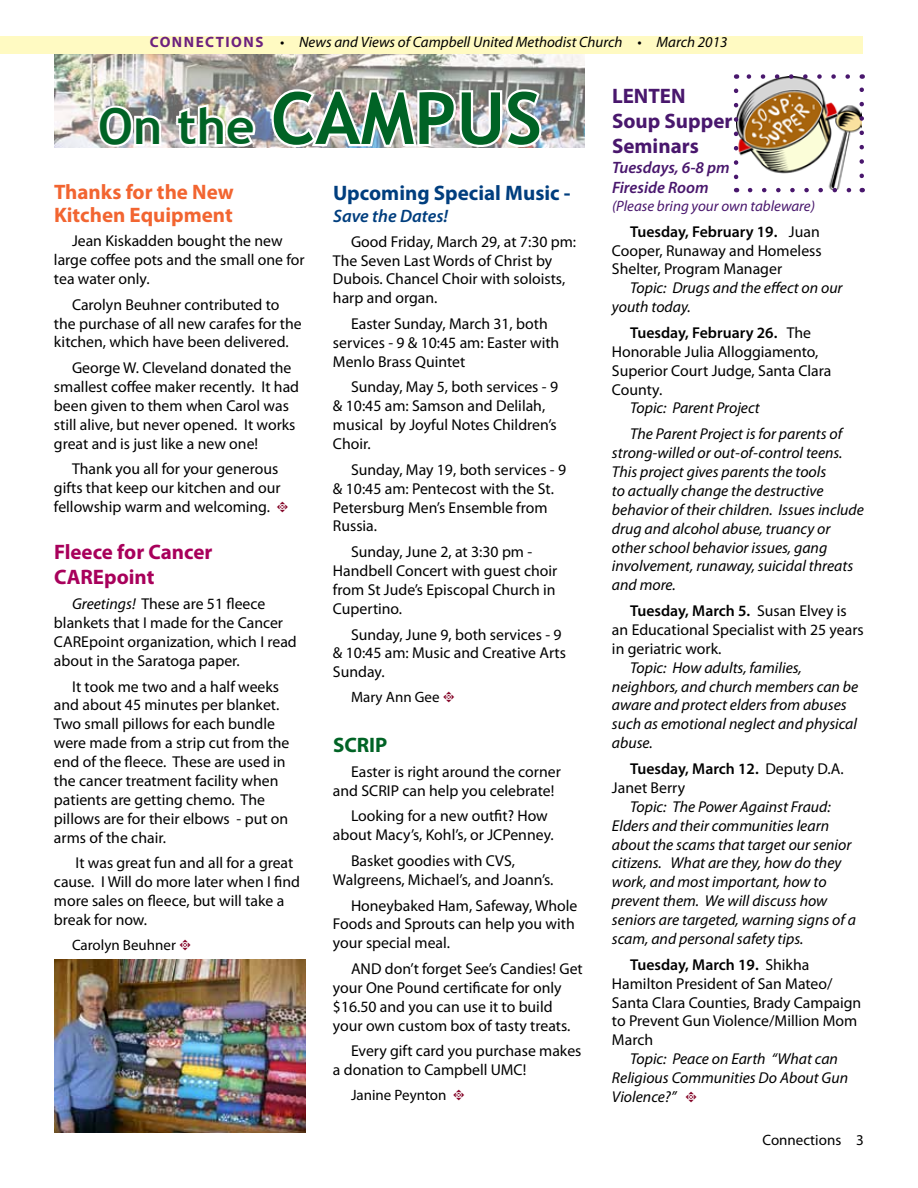
<style>
.page{position:relative;width:918px;height:1188px;background:#fff}
.page>*{position:absolute;margin:0;border:0;box-sizing:border-box;transform-origin:0 0}
.t1{font:700 72px "Trebuchet MS";color:#006325}
.t2{font:700 21px/22.5px "Myriad Pro";color:#f26531}
.t3{font:700 21px/25.2px "Myriad Pro";color:#a8005b}
.t4{font:700 21px/25.2px "Myriad Pro";color:#49176d}
.t5{font:700 21px "Myriad Pro";color:#003e7e}
.t6{font:700 21px "Myriad Pro";color:#006325}
.t7{font:italic 600 18px "Myriad Pro";color:#003e7e}
.t8{font:italic 600 16.5px/19.8px "Myriad Pro";color:#49176d}
.t9{font:15.75px/18.9px "Myriad Pro";color:#000}
.t10{font:italic 15.75px/18.9px "Myriad Pro";color:#000}
.t11{font:italic 15px "Myriad Pro";color:#000}
.t12{font:15px "Myriad Pro";color:#000}
.t13{font:italic 15px "Myriad Pro";color:#49176d}
.s1{font-weight:700;font-style:normal;color:#6c217f}
.s2{font-size:49.5px}
.s3{font-family:"Type Embellishments One Let Plain";font-size:15px;color:#820024}
.s4{font-style:italic}
.s5{font-family:"Type Embellishments One Let Plain";color:#820024}
.s6{font-weight:600}
.s7{font-family:"Type Embellishments One Let Plain";font-style:normal;font-size:15px;color:#820024}
</style>
<div class="page">
<div style="left:0;top:36px;width:863px;height:18px;background:#fffac2"></div>
<img style="left:54px;top:54px;width:531px;height:93px">
<svg style="left:95px;top:103px;width:69px;height:45px"></svg>
<img style="left:174px;top:101px;width:84px;height:47px">
<img style="left:269px;top:87px;width:275px;height:61px">
<img style="left:54px;top:960px;width:252px;height:173px">
<img style="left:736px;top:77px;width:126px;height:113px">
<svg style="left:750px;top:188px;width:105px;height:4px"></svg>
<svg style="left:743px;top:74px;width:105px;height:5px"></svg>
<svg style="left:734px;top:91px;width:4px;height:101px"></svg>
<svg style="left:860px;top:74px;width:4px;height:102px"></svg>
<p class="t11" style="left:150px;top:33px;width:579px"><span class="s1">CONNECTIONS</span> • News and Views of Campbell United Methodist Church • March 2013</p>
<h1 class="t1" style="left:98px;top:73px;width:445px"><span class="s2">On the</span> CAMPUS</h1>
<h2 class="t2" style="left:54px;top:180px;width:181px">Thanks for the New<br>Kitchen Equipment</h2>
<p class="t9" style="left:54px;top:231px;width:252px;text-indent:18px">Jean Kiskadden bought the new large coffee pots and the small one for tea water only.</p>
<p class="t9" style="left:54px;top:295px;width:249px;text-indent:18px">Carolyn Beuhner contributed to the purchase of all new carafes for the kitchen, which have been delivered.</p>
<p class="t9" style="left:54px;top:358px;width:247px;text-indent:18px">George W. Cleveland donated the smallest coffee maker recently. It had been given to them when Carol was still alive, but never opened. It works great and is just like a new one!</p>
<p class="t9" style="left:54px;top:459px;width:236px;text-align:center">Thank you all for your generous gifts that keep our kitchen and our fellowship warm and welcoming. <span class="s3">t</span></p>
<h2 class="t3" style="left:54px;top:539px;width:160px">Fleece for Cancer<br>CAREpoint</h2>
<p class="t9" style="left:54px;top:594px;width:244px;text-indent:18px"><span class="s4">Greetings!</span> These are 51 fleece blankets that I made for the Cancer<br>CAREpoint organization, which I read about in the Saratoga paper.</p>
<p class="t9" style="left:54px;top:677px;width:237px;text-indent:18px">It took me two and a half weeks and about 45 minutes per blanket.<br>Two small pillows for each bundle were made from a strip cut from the end of the fleece. These are used in the cancer treatment facility when patients are getting chemo. The pillows are for their elbows - put on arms of the chair.</p>
<p class="t9" style="left:54px;top:853px;width:248px;text-indent:21px">It was great fun and all for a great cause. I Will do more later when I find more sales on fleece, but will take a break for now.</p>
<p class="t12" style="left:72px;top:936px;width:121px">Carolyn Beuhner <span class="s5">t</span></p>
<h2 class="t5" style="left:333px;top:179px;width:239px">Upcoming Special Music -</h2>
<p class="t7" style="left:333px;top:204px;width:117px">Save the Dates!</p>
<p class="t9" style="left:333px;top:232px;width:245px;text-indent:18px">Good Friday, March 29, at 7:30 pm:<br>The Seven Last Words of Christ by<br>Dubois. Chancel Choir with soloists, harp and organ.</p>
<p class="t9" style="left:333px;top:314px;width:228px;text-indent:18px">Easter Sunday, March 31, both services - 9 &amp; 10:45 am: Easter with<br>Menlo Brass Quintet</p>
<p class="t9" style="left:333px;top:377px;width:227px;text-indent:18px">Sunday, May 5, both services - 9 &amp; 10:45 am: Samson and Delilah, musical by Joyful Notes Children’s<br>Choir.</p>
<p class="t9" style="left:333px;top:460px;width:235px;text-indent:18px">Sunday, May 19, both services - 9 &amp; 10:45 am: Pentecost with the St.<br>Petersburg Men’s Ensemble from<br>Russia.</p>
<p class="t9" style="left:333px;top:542px;width:226px;text-indent:18px">Sunday, June 2, at 3:30 pm -<br>Handbell Concert with guest choir from St Jude’s Episcopal Church in<br>Cupertino.</p>
<p class="t9" style="left:333px;top:625px;width:234px;text-indent:18px">Sunday, June 9, both services - 9 &amp; 10:45 am: Music and Creative Arts<br>Sunday.</p>
<p class="t12" style="left:351px;top:688px;width:105px">Mary Ann Gee <span class="s5">t</span></p>
<h2 class="t6" style="left:333px;top:731px;width:56px">SCRIP</h2>
<p class="t9" style="left:333px;top:762px;width:229px;text-indent:18px">Easter is right around the corner and SCRIP can help you celebrate!</p>
<p class="t9" style="left:333px;top:806px;width:222px;text-indent:18px">Looking for a new outfit? How about Macy’s, Kohl’s, or JCPenney.</p>
<p class="t9" style="left:333px;top:851px;width:222px;text-indent:18px">Basket goodies with CVS,<br>Walgreens, Michael’s, and Joann’s.</p>
<p class="t9" style="left:333px;top:896px;width:246px;text-indent:18px">Honeybaked Ham, Safeway, Whole<br>Foods and Sprouts can help you with your special meal.</p>
<p class="t9" style="left:333px;top:959px;width:251px;text-indent:18px">AND don’t forget See’s Candies! Get your One Pound certificate for only $16.50 and you can use it to build your own custom box of tasty treats.</p>
<p class="t9" style="left:333px;top:1041px;width:250px;text-indent:18px">Every gift card you purchase makes a donation to Campbell UMC!</p>
<p class="t12" style="left:351px;top:1086px;width:115px">Janine Peynton <span class="s5">t</span></p>
<h2 class="t4" style="left:612px;top:83px;width:122px">LENTEN<br>Soup Supper<br>Seminars</h2>
<p class="t8" style="left:612px;top:157px;width:119px">Tuesdays, 6-8 pm<br>Fireside Room</p>
<p class="t13" style="left:612px;top:197px;width:204px">(Please bring your own tableware)</p>
<p class="t9" style="left:612px;top:222px;width:211px;text-indent:18px"><span class="s6">Tuesday, February 19.</span> Juan<br>Cooper, Runaway and Homeless<br>Shelter, Program Manager</p>
<p class="t10" style="left:612px;top:278px;width:232px;text-indent:18px">Topic: Drugs and the effect on our youth today.</p>
<p class="t9" style="left:612px;top:323px;width:221px;text-indent:18px"><span class="s6">Tuesday, February 26.</span> The<br>Honorable Julia Alloggiamento,<br>Superior Court Judge, Santa Clara<br>County.</p>
<p class="t10" style="left:630px;top:395px;width:214px;line-height:25.7px">Topic: Parent Project<br>The Parent Project is for parents of</p>
<p class="t10" style="left:612px;top:443px;width:253px">strong-willed or out-of-control teens.<br>This project gives parents the tools<br>to actually change the destructive behavior of their children. Issues include drug and alcohol abuse, truancy or other school behavior issues, gang involvement, runaway, suicidal threats and more.</p>
<p class="t9" style="left:612px;top:601px;width:253px;text-indent:18px"><span class="s6">Tuesday, March 5.</span> Susan Elvey is an Educational Specialist with 25 years in geriatric work.</p>
<p class="t10" style="left:612px;top:658px;width:248px;text-indent:18px">Topic: How adults, families, neighbors, and church members can be aware and protect elders from abuses such as emotional neglect and physical abuse.</p>
<p class="t9" style="left:612px;top:759px;width:233px;text-indent:18px"><span class="s6">Tuesday, March 12.</span> Deputy D.A.<br>Janet Berry</p>
<p class="t10" style="left:612px;top:797px;width:246px;text-indent:18px">Topic: The Power Against Fraud:<br>Elders and their communities learn about the scams that target our senior citizens. What are they, how do they work, and most important, how to prevent them. We will discuss how seniors are targeted, warning signs of a scam, and personal safety tips.</p>
<p class="t9" style="left:612px;top:955px;width:251px;text-indent:18px"><span class="s6">Tuesday, March 19.</span> Shikha<br>Hamilton President of San Mateo/<br>Santa Clara Counties, Brady Campaign to Prevent Gun Violence/Million Mom<br>March</p>
<p class="t10" style="left:612px;top:1049px;width:238px;text-indent:18px">Topic: Peace on Earth “What can<br>Religious Communities Do About Gun<br>Violence?” <span class="s7">t</span></p>
<p class="t12" style="left:762px;top:1131px;width:103px">Connections 3</p>
</div>
